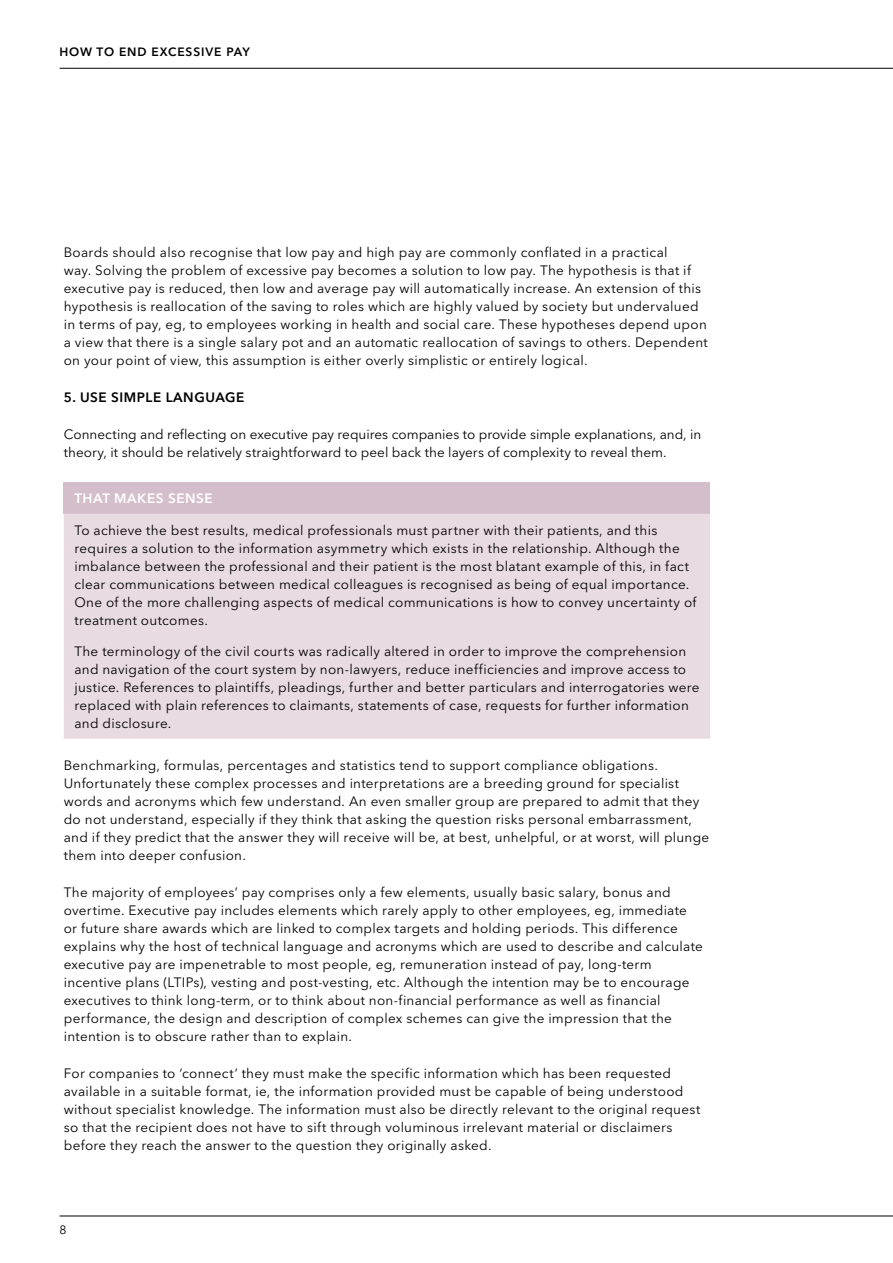
<style>
.page{position:relative;width:893px;height:1263px;background:#fff}
.page>*{position:absolute;margin:0;border:0;box-sizing:border-box;transform-origin:0 0}
.BODYTEXT{font:13.5px/18px "Avenir Next LT Pro";letter-spacing:.02em;color:#000}
.BODYTEXT-2{font:13.5px/18px "Avenir Next LT Pro";color:#000}
.HEADING_2{font:600 13.5px "Avenir Next LT Pro";letter-spacing:.04em;color:#000}
.Heading_3{font:600 13.5px "Avenir Next LT Pro";letter-spacing:.04em;color:#fff}
.t1{font:600 12px "Avenir Next LT Pro";letter-spacing:.075em;color:#000}
.t2{font:12px "Avenir Next LT Pro";color:#000}
</style>
<div class="page">
<hr style="left:60px;top:68px;width:833px;height:1px;background:#000">
<div style="left:64px;top:482px;width:646px;height:32px;background:#d5becb"></div>
<div style="left:64px;top:514px;width:646px;height:225px;background:#e8dbe2"></div>
<hr style="left:60px;top:1216px;width:833px;height:1px;background:#000">
<p class="t1" style="left:59px;top:44px;width:192px">HOW TO END EXCESSIVE PAY</p>
<p class="BODYTEXT" style="left:64px;top:243px;width:646px">Boards should also recognise that low pay and high pay are commonly conflated in a practical<br>way. Solving the problem of excessive pay becomes a solution to low pay. The hypothesis is that if executive pay is reduced, then low and average pay will automatically increase. An extension of this hypothesis is reallocation of the saving to roles which are highly valued by society but undervalued in terms of pay, eg, to employees working in health and social care. These hypotheses depend upon a view that there is a single salary pot and an automatic reallocation of savings to others. Dependent on your point of view, this assumption is either overly simplistic or entirely logical.</p>
<p class="HEADING_2" style="left:64px;top:389px;width:182px">5. USE SIMPLE LANGUAGE</p>
<p class="BODYTEXT-2" style="left:64px;top:425px;width:639px">Connecting and reflecting on executive pay requires companies to provide simple explanations, and, in theory, it should be relatively straightforward to peel back the layers of complexity to reveal them.</p>
<p class="Heading_3" style="left:74px;top:490px;width:140px">THAT MAKES SENSE</p>
<p class="BODYTEXT" style="left:74px;top:521px;width:624px">To achieve the best results, medical professionals must partner with their patients, and this requires a solution to the information asymmetry which exists in the relationship. Although the imbalance between the professional and their patient is the most blatant example of this, in fact clear communications between medical colleagues is recognised as being of equal importance.<br>One of the more challenging aspects of medical communications is how to convey uncertainty of treatment outcomes.</p>
<p class="BODYTEXT" style="left:74px;top:642px;width:627px">The terminology of the civil courts was radically altered in order to improve the comprehension and navigation of the court system by non-lawyers, reduce inefficiencies and improve access to justice. References to plaintiffs, pleadings, further and better particulars and interrogatories were replaced with plain references to claimants, statements of case, requests for further information and disclosure.</p>
<p class="BODYTEXT" style="left:64px;top:756px;width:647px">Benchmarking, formulas, percentages and statistics tend to support compliance obligations.<br>Unfortunately these complex processes and interpretations are a breeding ground for specialist words and acronyms which few understand. An even smaller group are prepared to admit that they do not understand, especially if they think that asking the question risks personal embarrassment, and if they predict that the answer they will receive will be, at best, unhelpful, or at worst, will plunge them into deeper confusion.</p>
<p class="BODYTEXT" style="left:64px;top:883px;width:641px">The majority of employees’ pay comprises only a few elements, usually basic salary, bonus and overtime. Executive pay includes elements which rarely apply to other employees, eg, immediate or future share awards which are linked to complex targets and holding periods. This difference explains why the host of technical language and acronyms which are used to describe and calculate executive pay are impenetrable to most people, eg, remuneration instead of pay, long-term incentive plans (LTIPs), vesting and post-vesting, etc. Although the intention may be to encourage executives to think long-term, or to think about non-financial performance as well as financial performance, the design and description of complex schemes can give the impression that the intention is to obscure rather than to explain.</p>
<p class="BODYTEXT" style="left:64px;top:1064px;width:638px">For companies to ‘connect’ they must make the specific information which has been requested available in a suitable format, ie, the information provided must be capable of being understood without specialist knowledge. The information must also be directly relevant to the original request so that the recipient does not have to sift through voluminous irrelevant material or disclaimers before they reach the answer to the question they originally asked.</p>
<p class="t2" style="left:60px;top:1222px;width:8px">8</p>
</div>
